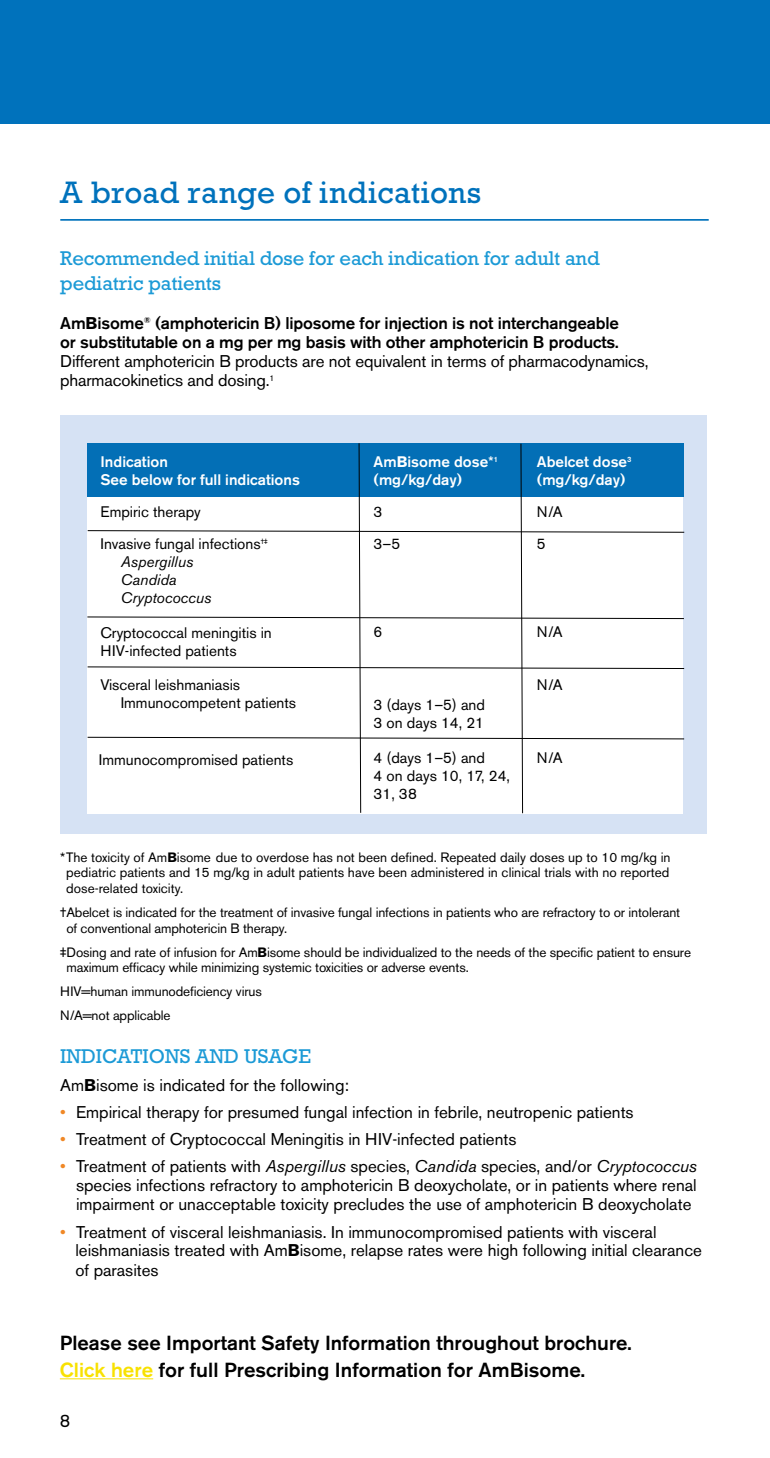
<style>
.page{position:relative;width:770px;height:1458px;background:#fff}
.page>*{position:absolute;margin:0;border:0;box-sizing:border-box;transform-origin:0 0}
.t1{font:31.5px "Rockwell Std";letter-spacing:.005em;color:#0072bc}
.t2{font:500 20.25px/27px "Akzidenz Grotesk BE";color:#000}
.t3{font:20.25px/24.8px "Rockwell Std";letter-spacing:-.01em;color:#1c9ad6}
.t4{font:18px "Akzidenz Grotesk BE";color:#000}
.t5{font:16.88px/19.1px "Akzidenz Grotesk BE";color:#000}
.t6{font:500 16.88px/19.1px "Akzidenz Grotesk BE";letter-spacing:-.01em;color:#000}
.t7{font:15.3px/18px "Akzidenz Grotesk BE";color:#000}
.t8{font:500 15.3px/18px "Akzidenz Grotesk BE";color:#fff}
.t9{font:italic 15.3px/18px "Akzidenz Grotesk BE";color:#000}
.t10{font:13.5px/15.8px "Akzidenz Grotesk BE";letter-spacing:-.01em;color:#000}
.t11{font:7.65px "Akzidenz Grotesk BE";color:#000}
.s1{font-weight:700}
.s2{color:#f08826}
.s3{font-style:italic}
.s4{color:#f8e100}
</style>
<div class="page">
<div style="left:0;top:0;width:769px;height:123px;background:#0072bc"></div>
<hr style="left:60px;top:219px;width:648px;height:2px;background:#0072bc">
<hr style="left:60px;top:1378px;width:93px;height:1px;background:#f8e100">
<div style="left:60px;top:415px;width:646px;height:418px;background:#d6e2f4"></div>
<svg style="left:87px;top:443px;width:597px;height:371px;background:#d6e6f0"></svg>
<h1 class="t1" style="left:60px;top:174px;width:422px">A broad range of indications</h1>
<p class="t3" style="left:60px;top:245px;width:541px">Recommended initial dose for each indication for adult and pediatric patients</p>
<p class="t6" style="left:60px;top:313px;width:560px">Am<span class="s1">B</span>isome<sup>®</sup> (amphotericin B) liposome for injection is not interchangeable or substitutable on a mg per mg basis with other amphotericin B products.</p>
<p class="t5" style="left:60px;top:352px;width:589px">Different amphotericin B products are not equivalent in terms of pharmacodynamics, pharmacokinetics and dosing.<sup>1</sup></p>
<p class="t8" style="left:100px;top:453px;width:201px">Indication<br>See below for full indications</p>
<p class="t8" style="left:373px;top:453px;width:126px">Am<span class="s1">B</span>isome dose*<sup>1 </sup>(mg/kg/day)</p>
<p class="t8" style="left:537px;top:453px;width:96px">Abelcet dose<sup>3 </sup>(mg/kg/day)</p>
<p class="t7" style="left:100px;top:503px;width:102px">Empiric therapy</p>
<p class="t7" style="left:373px;top:503px;width:10px">3</p>
<p class="t7" style="left:537px;top:503px;width:27px">N/A</p>
<p class="t7" style="left:100px;top:535px;width:162px">Invasive fungal infections</p>
<p class="t7" style="left:373px;top:535px;width:28px">3–5</p>
<p class="t7" style="left:537px;top:535px;width:10px">5</p>
<p class="t11" style="left:261px;top:537px;width:8px">†‡</p>
<p class="t9" style="left:121px;top:553px;width:92px">Aspergillus<br>Candida<br>Cryptococcus</p>
<p class="t7" style="left:100px;top:624px;width:173px">Cryptococcal meningitis in<br>HIV‑infected patients</p>
<p class="t7" style="left:121px;top:675px;width:177px;text-indent:-20px">Visceral leishmaniasis<br>Immunocompetent patients</p>
<p class="t7" style="left:99px;top:750px;width:196px">Immunocompromised patients</p>
<p class="t7" style="left:373px;top:622px;width:10px">6</p>
<p class="t7" style="left:537px;top:622px;width:27px">N/A</p>
<p class="t7" style="left:373px;top:696px;width:113px">3 (days 1–5) and<br>3 on days 14, 21</p>
<p class="t7" style="left:373px;top:749px;width:138px">4 (days 1–5) and<br>4 on days 10, 17, 24,<br>31, 38</p>
<p class="t7" style="left:537px;top:675px;width:27px">N/A</p>
<p class="t7" style="left:537px;top:749px;width:27px">N/A</p>
<p class="t10" style="left:66px;top:849px;width:605px;text-align:justify;text-indent:-6px">*The toxicity of Am<span class="s1">B</span>isome due to overdose has not been defined. Repeated daily doses up to 10 mg/kg in pediatric patients and 15 mg/kg in adult patients have been administered in clinical trials with no reported dose-related toxicity.</p>
<p class="t10" style="left:66px;top:904px;width:615px;text-indent:-6px">†Abelcet is indicated for the treatment of invasive fungal infections in patients who are refractory to or intolerant of conventional amphotericin B therapy.</p>
<p class="t10" style="left:67px;top:944px;width:626px;text-indent:-6px">‡Dosing and rate of infusion for Am<span class="s1">B</span>isome should be individualized to the needs of the specific patient to ensure maximum efficacy while minimizing systemic toxicities or adverse events.</p>
<p class="t10" style="left:60px;top:980px;width:203px;line-height:23.8px">HIV=human immunodeficiency virus<br>N/A=not applicable</p>
<p class="t3" style="left:60px;top:1044px;width:252px">INDICATIONS AND USAGE</p>
<p class="t5" style="left:60px;top:1075px;width:290px">Am<span class="s1">B</span>isome is indicated for the following:</p>
<p class="t5" style="left:60px;top:1102px;width:575px"><span class="s2">•</span> Empirical therapy for presumed fungal infection in febrile, neutropenic patients</p>
<p class="t5" style="left:60px;top:1130px;width:457px"><span class="s2">•</span> Treatment of Cryptococcal Meningitis in HIV-infected patients</p>
<p class="t5" style="left:76px;top:1157px;width:622px;text-align:justify;text-indent:-16px"><span class="s2">•</span> Treatment of patients with <span class="s3">Aspergillus</span> species, <span class="s3">Candida</span> species, and/or <span class="s3">Cryptococcus </span>species infections refractory to amphotericin B deoxycholate, or in patients where renal impairment or unacceptable toxicity precludes the use of amphotericin B deoxycholate</p>
<p class="t5" style="left:75px;top:1223px;width:628px;line-height:18.4px;text-indent:-15px"><span class="s2">•</span> Treatment of visceral leishmaniasis. In immunocompromised patients with visceral leishmaniasis treated with Am<span class="s1">B</span>isome, relapse rates were high following initial clearance</p>
<p class="t5" style="left:75px;top:1261px;width:85px">of parasites</p>
<p class="t2" style="left:60px;top:1329px;width:573px">Please see Important Safety Information throughout brochure.<br><span class="s4">Click here</span> for full Prescribing Information for AmBisome.</p>
<p class="t4" style="left:60px;top:1410px;width:12px">8</p>
</div>
